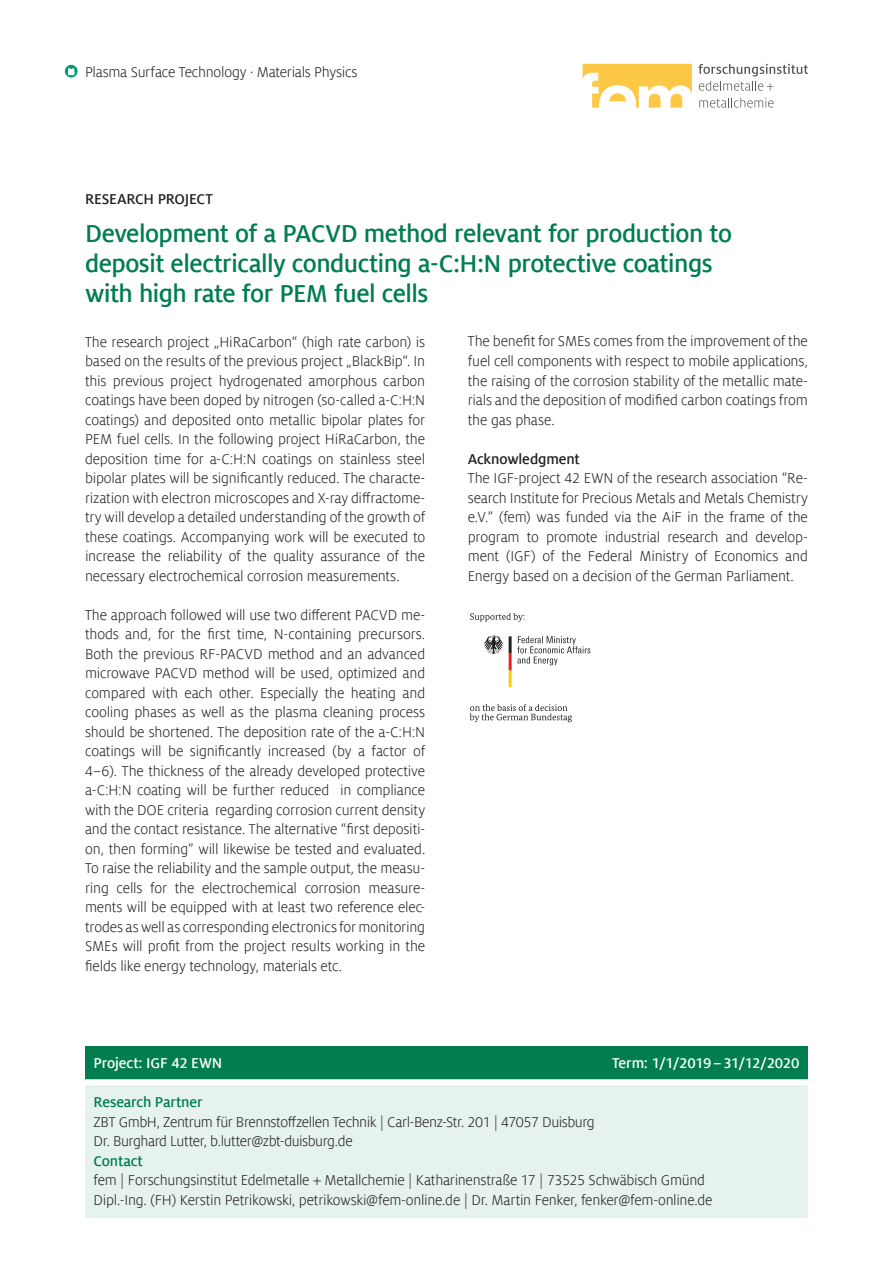
<style>
.page{position:relative;width:893px;height:1263px;background:#fff}
.page>*{position:absolute;margin:0;border:0;box-sizing:border-box;transform-origin:0 0}
.t1{font:700 27px/30px "Milo Offcfem";letter-spacing:-.02em;color:#007e50}
.t2{font:15.75px/19.5px "Milo Offcfem";letter-spacing:-.015em;color:#231f20;text-align:justify}
.t3{font:700 15.75px "Milo Offcfem";letter-spacing:-.01em;color:#fff}
.t4{font:700 15.75px "Milo Offcfem";letter-spacing:-.01em;color:#231f20}
.t5{font:700 15.75px "Milo Offcfem";letter-spacing:-.01em;color:#007e50}
</style>
<div class="page">
<svg style="left:698px;top:64px;width:110px;height:27px"></svg>
<svg style="left:699px;top:98px;width:75px;height:10px"></svg>
<svg style="left:583px;top:64px;width:109px;height:44px"></svg>
<div style="left:85px;top:1078px;width:723px;height:139px;background:#e6f2ed"></div>
<div style="left:85px;top:1047px;width:723px;height:34px;background:#007e50"></div>
<div style="left:85px;top:1079px;width:723px;height:6px;background:#fff"></div>
<svg style="left:65px;top:65px;width:13px;height:13px"></svg>
<svg style="left:470px;top:613px;width:54px;height:9px"></svg>
<svg style="left:470px;top:704px;width:102px;height:18px"></svg>
<svg style="left:484px;top:635px;width:19px;height:19px"></svg>
<svg style="left:509px;top:636px;width:81px;height:51px"></svg>
<p class="t2" style="left:85px;top:62px;width:274px">Plasma Surface Technology · Materials Physics</p>
<p class="t4" style="left:85px;top:190px;width:129px">RESEARCH PROJECT</p>
<h1 class="t1" style="left:85px;top:219px;width:649px">Development of a PACVD method relevant for production to deposit electrically conducting a-C:H:N protective coatings with high rate for PEM fuel cells</h1>
<p class="t2" style="left:85px;top:332px;width:342px">The research project „HiRaCarbon“ (high rate carbon) is based on the results of the previous project „BlackBip“. In this previous project hydrogenated amorphous carbon coatings have been doped by nitrogen (so-called a-C:H:N coatings) and deposited onto metallic bipolar plates for PEM fuel cells. In the following project HiRaCarbon, the deposition time for a-C:H:N coatings on stainless steel bipolar plates will be significantly reduced. The characte&shy;rization with electron microscopes and X-ray diffractome&shy;try will develop a detailed understanding of the growth of these coatings. Accompanying work will be executed to increase the reliability of the quality assurance of the necessary electrochemical corrosion measurements.</p>
<p class="t2" style="left:85px;top:605px;width:342px">The approach followed will use two different PACVD me&shy;thods and, for the first time, N-containing precursors.<br>Both the previous RF-PACVD method and an advanced microwave PACVD method will be used, optimized and compared with each other. Especially the heating and cooling phases as well as the plasma cleaning process should be shortened. The deposition rate of the a-C:H:N coatings will be significantly increased (by a factor of 4–6). The thickness of the already developed protective a-C:H:N coating will be further reduced in compliance with the DOE criteria regarding corrosion current density and the contact resistance. The alternative “first depositi&shy;on, then forming” will likewise be tested and evaluated.<br>To raise the reliability and the sample output, the measu&shy;ring cells for the electrochemical corrosion measure&shy;ments will be equipped with at least two reference elec&shy;trodes as well as corresponding electronics for monitoring SMEs will profit from the project results working in the fields like energy technology, materials etc.</p>
<p class="t2" style="left:468px;top:332px;width:342px">The benefit for SMEs comes from the improvement of the fuel cell components with respect to mobile applications, the raising of the corrosion stability of the metallic mate&shy;rials and the deposition of modified carbon coatings from the gas phase.</p>
<p class="t4" style="left:468px;top:450px;width:114px">Acknowledgment</p>
<p class="t2" style="left:468px;top:468px;width:342px">The IGF-project 42 EWN of the research association “Re&shy;search Institute for Precious Metals and Metals Chemistry e.V.” (fem) was funded via the AiF in the frame of the program to promote industrial research and develop&shy;ment (IGF) of the Federal Ministry of Economics and Energy based on a decision of the German Parliament.</p>
<p class="t3" style="left:94px;top:1054px;width:130px">Project: IGF 42 EWN</p>
<p class="t3" style="left:612px;top:1054px;width:189px">Term: 1/1/2019–31/12/2020</p>
<p class="t5" style="left:94px;top:1093px;width:111px">Research Partner</p>
<p class="t2" style="left:94px;top:1112px;width:503px">ZBT GmbH, Zentrum für Brennstoffzellen Technik | Carl-Benz-Str. 201 | 47057 Duisburg<br>Dr. Burghard Lutter, b.lutter@zbt-duisburg.de</p>
<p class="t5" style="left:94px;top:1152px;width:51px">Contact</p>
<p class="t2" style="left:94px;top:1171px;width:620px">fem | Forschungsinstitut Edelmetalle + Metallchemie | Katharinenstraße 17 | 73525 Schwäbisch Gmünd<br>Dipl.-Ing. (FH) Kerstin Petrikowski, petrikowski@fem-online.de | Dr. Martin Fenker, fenker@fem-online.de</p>
</div>
